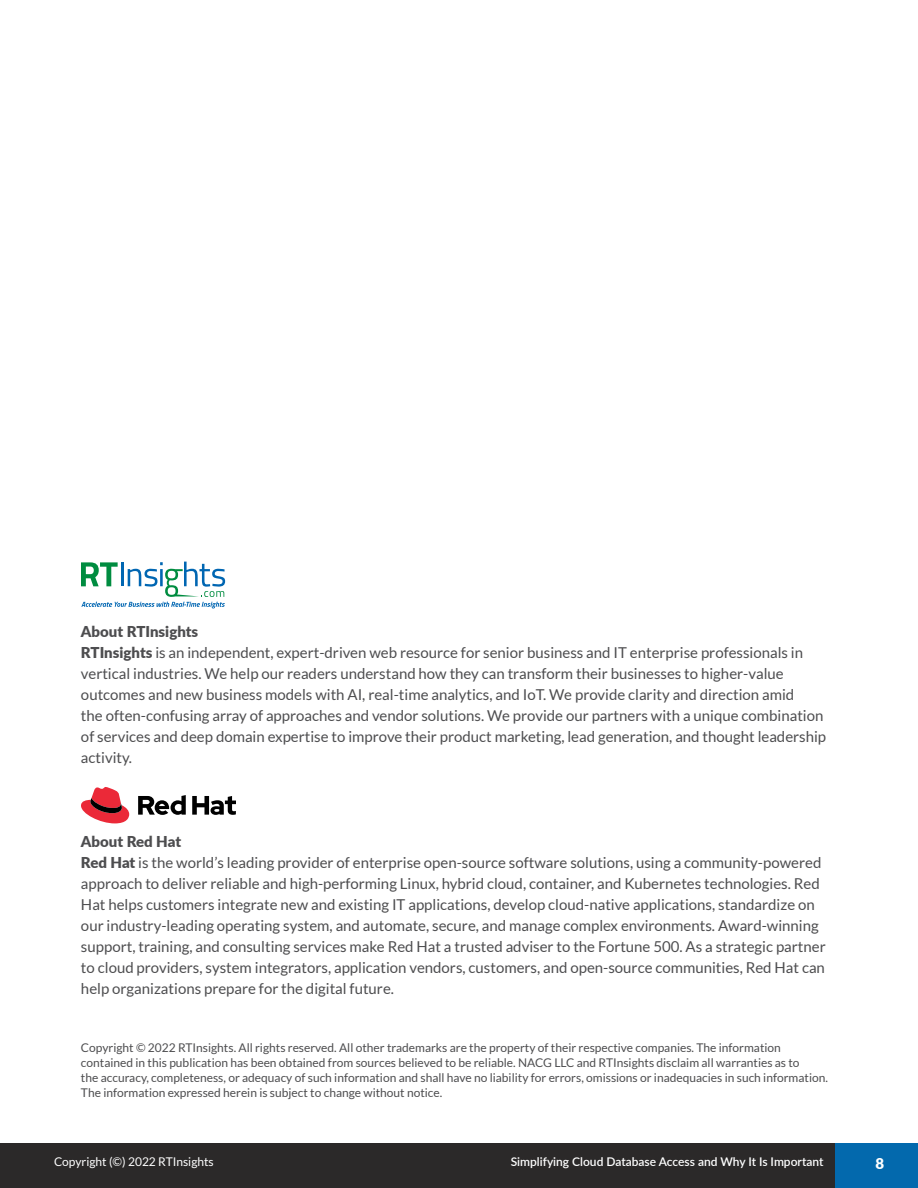
<style>
.page{position:relative;width:918px;height:1188px;background:#fff}
.page>*{position:absolute;margin:0;border:0;box-sizing:border-box;transform-origin:0 0}
.t1{font:15px/21px "Lato";color:#4d4d4f}
.t2{font:900 15px "Lato";color:#fff}
.t3{font:12px/15px "Lato";color:#4d4d4f}
.t4{font:600 12px "Lato";color:#fff}
.t5{font:12px "Lato";color:#fff}
.s1{font-weight:900}
</style>
<div class="page">
<div style="left:0;top:1144px;width:918px;height:44px;background:#2b2929"></div>
<div style="left:835px;top:1144px;width:83px;height:44px;background:#0369ad"></div>
<svg style="left:81px;top:562px;width:144px;height:46px"></svg>
<svg style="left:81px;top:787px;width:48px;height:36px"></svg>
<svg style="left:138px;top:795px;width:98px;height:20px"></svg>
<p class="t1" style="left:81px;top:622px;width:747px"><span class="s1">About RTInsights<br>RTInsights</span> is an independent, expert-driven web resource for senior business and IT enterprise professionals in vertical industries. We help our readers understand how they can transform their businesses to higher-value outcomes and new business models with AI, real-time analytics, and IoT. We provide clarity and direction amid<br>the often-confusing array of approaches and vendor solutions. We provide our partners with a unique combination of services and deep domain expertise to improve their product marketing, lead generation, and thought leadership activity.</p>
<p class="t1" style="left:81px;top:832px;width:746px"><span class="s1">About Red Hat<br>Red Hat</span> is the world’s leading provider of enterprise open-source software solutions, using a community-powered approach to deliver reliable and high-performing Linux, hybrid cloud, container, and Kubernetes technologies. Red Hat helps customers integrate new and existing IT applications, develop cloud-native applications, standardize on our industry-leading operating system, and automate, secure, and manage complex environments. Award-winning support, training, and consulting services make Red Hat a trusted adviser to the Fortune 500. As a strategic partner to cloud providers, system integrators, application vendors, customers, and open-source communities, Red Hat can help organizations prepare for the digital future.</p>
<p class="t3" style="left:81px;top:1041px;width:748px">Copyright © 2022 RTInsights. All rights reserved. All other trademarks are the property of their respective companies. The information contained in this publication has been obtained from sources believed to be reliable. NACG LLC and RTInsights disclaim all warranties as to<br>the accuracy, completeness, or adequacy of such information and shall have no liability for errors, omissions or inadequacies in such information.<br>The information expressed herein is subject to change without notice.</p>
<p class="t5" style="left:54px;top:1157px;width:161px">Copyright (©) 2022 RTInsights</p>
<p class="t4" style="left:511px;top:1157px;width:314px">Simplifying Cloud Database Access and Why It Is Important</p>
<p class="t2" style="left:875px;top:1157px;width:10px">8</p>
</div>
